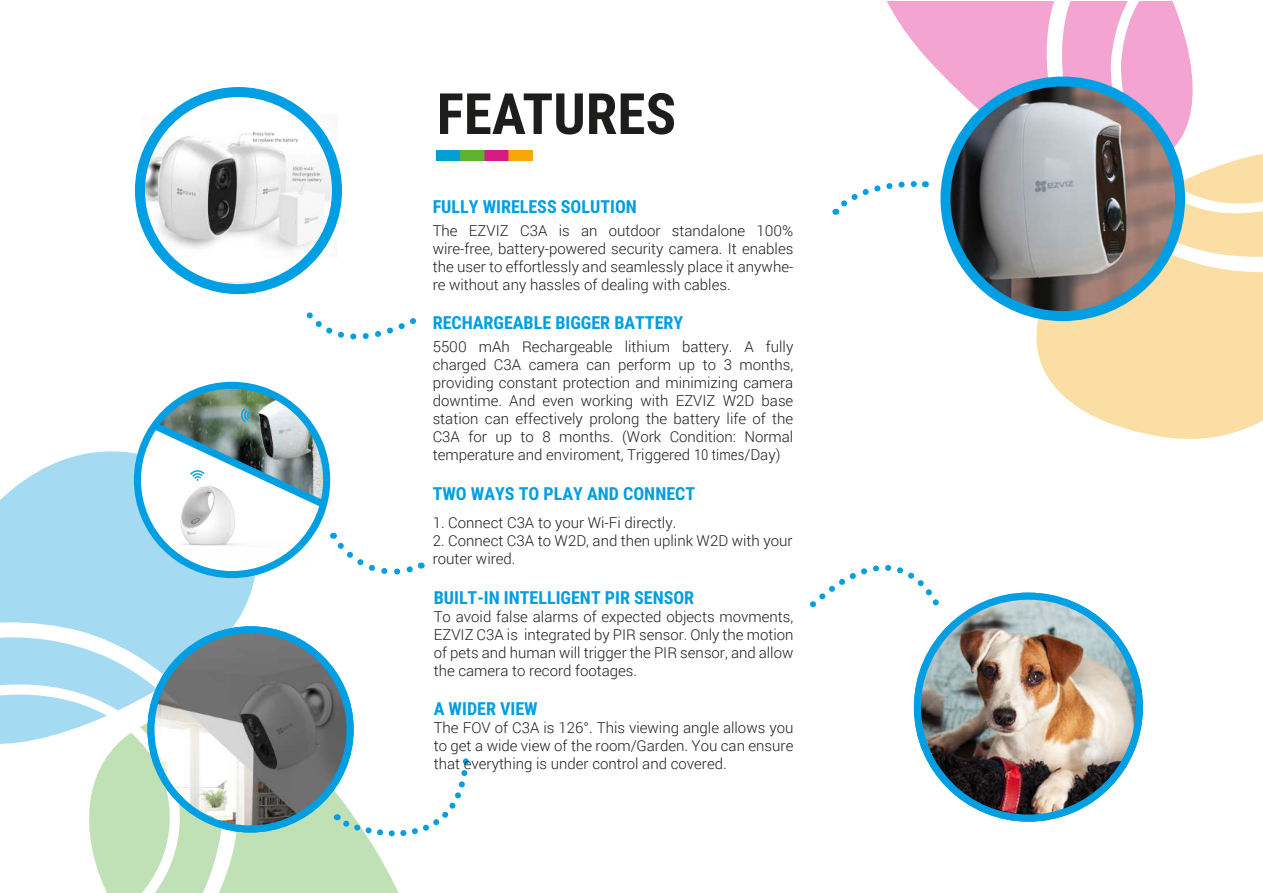
<style>
.page{position:relative;width:1263px;height:893px;background:#fff}
.page>*{position:absolute;margin:0;border:0;box-sizing:border-box;transform-origin:0 0}
.t1{font:700 57px "Roboto Condensed";color:#1d1d1b}
.t2{font:700 18px "Roboto Condensed";color:#009ee2}
.t3{font:300 15px/18px "Roboto";color:#1d1d1b;text-align:justify}
.s1{font-family:"Roboto Condensed"}
</style>
<div class="page">
<svg style="left:1028px;top:264px;width:235px;height:175px;fill:#fbdea4"></svg>
<svg style="left:887px;top:2px;width:167px;height:155px;fill:#f3a4d0"></svg>
<svg style="left:1054px;top:2px;width:209px;height:262px"></svg>
<svg style="left:227px;top:711px;width:172px;height:182px;fill:#c0e1b5"></svg>
<svg style="left:0;top:681px;width:227px;height:212px"></svg>
<svg style="left:0;top:451px;width:278px;height:230px;background:#aedff4"></svg>
<svg style="left:306px;top:312px;width:110px;height:28px"></svg>
<svg style="left:810px;top:565px;width:129px;height:43px"></svg>
<svg style="left:835px;top:181px;width:91px;height:34px"></svg>
<svg style="left:332px;top:533px;width:90px;height:42px"></svg>
<svg style="left:337px;top:754px;width:132px;height:109px"></svg>
<img style="left:437px;top:151px;width:95px;height:10px">
<img style="left:950px;top:82px;width:230px;height:234px">
<div style="left:940px;top:77px;width:245px;height:244px;border:10px solid #009ee2;border-radius:50%"></div>
<svg style="left:147px;top:626px;width:207px;height:206px"></svg>
<img style="left:157px;top:519px;width:163px;height:49px">
<svg style="left:137px;top:385px;width:190px;height:134px"></svg>
<img style="left:142px;top:114px;width:195px;height:181px">
<img style="left:201px;top:282px;width:75px;height:7px">
<div style="left:135px;top:87px;width:207px;height:207px;border:10px solid #009ee2;border-radius:50%"></div>
<img style="left:151px;top:630px;width:199px;height:199px;border-radius:100px">
<div style="left:147px;top:626px;width:207px;height:206px;border:7px solid #009ee2;border-radius:50%"></div>
<img style="left:917px;top:596px;width:222px;height:222px;border-radius:111px">
<div style="left:914px;top:593px;width:229px;height:229px;border:7px solid #009ee2;border-radius:50%"></div>
<h1 class="t1" style="left:437px;top:74px;width:241px">FEATURES</h1>
<p class="t2" style="left:433px;top:194px;width:206px">FULLY WIRELESS SOLUTION</p>
<p class="t3" style="left:433px;top:221px;width:362px">The EZVIZ C3A is an outdoor standalone 100% wire-free, battery-powered security camera. It enables the user to effortlessly and seamlessly place it anywhe&shy;re without any hassles of dealing with cables.</p>
<p class="t2" style="left:433px;top:310px;width:252px">RECHARGEABLE BIGGER BATTERY</p>
<p class="t3" style="left:433px;top:337px;width:362px">5500 mAh Rechargeable lithium battery. A fully charged C3A camera can perform up to 3 months, providing constant protection and minimizing camera downtime. And even working with EZVIZ W2D base station can effectively prolong the battery life of the C3A for up to 8 months. (Work Condition: Normal temperature and enviroment, Triggered <span class="s1">10 times</span>/Day)</p>
<p class="t2" style="left:433px;top:481px;width:264px">TWO WAYS TO PLAY AND CONNECT</p>
<p class="t3" style="left:433px;top:513px;width:245px">1. Connect C3A to your Wi-Fi directly.</p>
<p class="t3" style="left:433px;top:531px;width:361px">2. Connect C3A to W2D, and then uplink W2D with your router wired.</p>
<p class="t2" style="left:434px;top:585px;width:262px">BUILT-IN INTELLIGENT PIR SENSOR</p>
<p class="t3" style="left:434px;top:607px;width:361px">To avoid false alarms of expected objects movments, EZVIZ C3A is integrated by PIR sensor. Only the motion of pets and human will trigger the PIR sensor, and allow the camera to record footages.</p>
<p class="t2" style="left:434px;top:696px;width:105px">A WIDER VIEW</p>
<p class="t3" style="left:434px;top:719px;width:361px">The FOV of C3A is 126°. This viewing angle allows you to get a wide view of the room/Garden. You can ensure that everything is under control and covered.</p>
</div>
